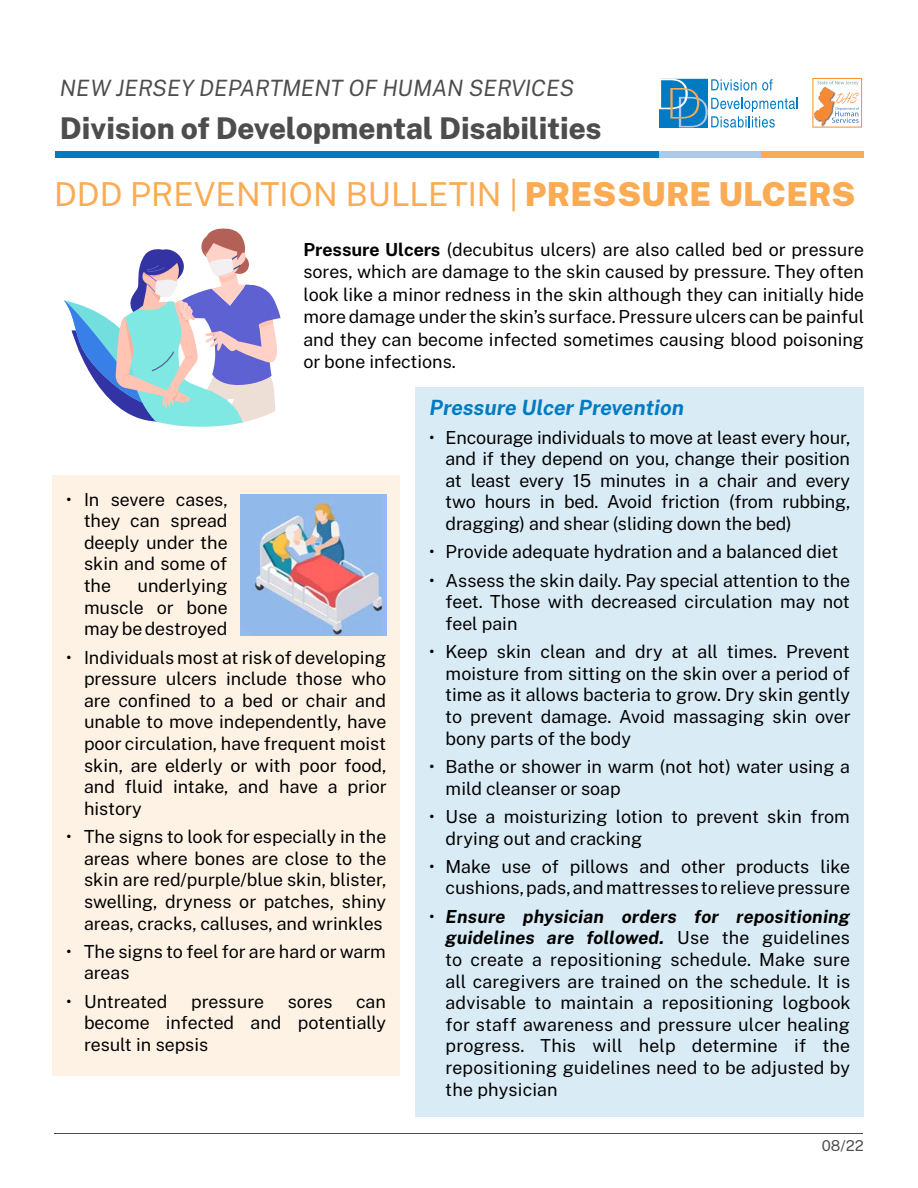
<style>
.page{position:relative;width:918px;height:1188px;background:#fff}
.page>*{position:absolute;margin:0;border:0;box-sizing:border-box;transform-origin:0 0}
.Bulletin_title{font:33px "Public Sans";color:#faab53}
.t1{font:800 30px "Public Sans";color:#4d4d4d}
.t2{font:italic 22.5px "Public Sans";color:#4d4d4d}
.Callout_box_title{font:italic 700 21px "Public Sans";color:#007ac2}
.Bullets{font:18px/21.6px "Public Sans";color:#000;text-align:justify}
.Body_text{font:18px/22.5px "Public Sans";letter-spacing:-.005em;color:#000;text-align:justify}
.s1{font-weight:900}
.s2{font-weight:700}
.s3{font-weight:700;font-style:italic}
</style>
<div class="page">
<svg style="left:659px;top:79px;width:139px;height:49px"></svg>
<div style="left:812px;top:78px;width:50px;height:50px;border:1px solid #f79227"></div>
<img style="left:813px;top:86px;width:12px;height:40px">
<svg style="left:814px;top:81px;width:45px;height:44px"></svg>
<hr style="left:55px;top:1133px;width:808px;height:1px;background:#4d4d4d">
<div style="left:56px;top:151px;width:603px;height:7px;background:#007ac2"></div>
<div style="left:659px;top:151px;width:102px;height:7px;background:#adc8e9"></div>
<div style="left:761px;top:151px;width:103px;height:7px;background:#faab53"></div>
<div style="left:416px;top:387px;width:448px;height:730px;background:#d9ebf5"></div>
<div style="left:52px;top:475px;width:348px;height:601px;background:#fef2e5"></div>
<img style="left:241px;top:495px;width:145px;height:141px">
<svg style="left:64px;top:228px;width:217px;height:199px"></svg>
<p class="t2" style="left:60px;top:71px;width:516px">NEW JERSEY DEPARTMENT OF HUMAN SERVICES</p>
<h2 class="t1" style="left:60px;top:104px;width:543px">Division of Developmental Disabilities</h2>
<p class="Bulletin_title" style="left:54px;top:169px;width:803px">DDD PREVENTION BULLETIN | <span class="s1">PRESSURE ULCERS</span></p>
<p class="Body_text" style="left:303px;top:237px;width:562px"><span class="s2">Pressure Ulcers</span> (decubitus ulcers) are also called bed or pressure sores, which are damage to the skin caused by pressure. They often look like a minor redness in the skin although they can initially hide more damage under the skin’s surface. Pressure ulcers can be painful and they can become infected sometimes causing blood poisoning or bone infections.</p>
<p class="Callout_box_title" style="left:430px;top:391px;width:256px">Pressure Ulcer Prevention</p>
<p class="Bullets" style="left:446px;top:425px;width:406px;text-indent:-16px">• Encourage individuals to move at least every hour, and if they depend on you, change their position at least every 15 minutes in a chair and every two hours in bed. Avoid friction (from rubbing, dragging) and shear (sliding down the bed)</p>
<p class="Bullets" style="left:429px;top:540px;width:411px">• Provide adequate hydration and a balanced diet</p>
<p class="Bullets" style="left:446px;top:568px;width:406px;text-indent:-16px">• Assess the skin daily. Pay special attention to the feet. Those with decreased circulation may not feel pain</p>
<p class="Bullets" style="left:446px;top:640px;width:406px;text-indent:-16px">• Keep skin clean and dry at all times. Prevent moisture from sitting on the skin over a period of time as it allows bacteria to grow. Dry skin gently to prevent damage. Avoid massaging skin over bony parts of the body</p>
<p class="Bullets" style="left:446px;top:755px;width:406px;text-indent:-16px">• Bathe or shower in warm (not hot) water using a mild cleanser or soap</p>
<p class="Bullets" style="left:446px;top:805px;width:406px;text-indent:-16px">• Use a moisturizing lotion to prevent skin from drying out and cracking</p>
<p class="Bullets" style="left:429px;top:855px;width:423px;text-align:right">• Make use of pillows and other products like cushions, pads, and mattresses to relieve pressure</p>
<p class="Bullets" style="left:446px;top:905px;width:407px;text-indent:-16px">• <span class="s3">Ensure physician orders for repositioning guidelines are followed.</span> Use the guidelines to create a repositioning schedule. Make sure all caregivers are trained on the schedule. It is advisable to maintain a repositioning logbook for staff awareness and pressure ulcer healing progress. This will help determine if the repositioning guidelines need to be adjusted by the physician</p>
<p class="Bullets" style="left:84px;top:487px;width:145px;text-indent:-18px">• In severe cases, they can spread deeply under the skin and some of the</p>
<p class="Bullets" style="left:84px;top:574px;width:145px;text-indent:53px">underlying muscle or bone may be destroyed</p>
<p class="Bullets" style="left:84px;top:645px;width:304px;text-indent:-18px">• Individuals most at risk of developing pressure ulcers include those who are confined to a bed or chair and unable to move independently, have poor circulation, have frequent moist skin, are elderly or with poor food, and fluid intake, and have a prior history</p>
<p class="Bullets" style="left:84px;top:825px;width:304px;text-indent:-18px">• The signs to look for especially in the areas where bones are close to the skin are red/purple/blue skin, blister, swelling, dryness or patches, shiny areas, cracks, calluses, and wrinkles</p>
<p class="Bullets" style="left:84px;top:940px;width:304px;text-indent:-18px">• The signs to feel for are hard or warm areas</p>
<p class="Bullets" style="left:66px;top:990px;width:103px">• Untreated</p>
<p class="Bullets" style="left:191px;top:990px;width:74px">pressure</p>
<p class="Bullets" style="left:288px;top:990px;width:47px">sores</p>
<p class="Bullets" style="left:84px;top:990px;width:304px;text-indent:272px">can become infected and potentially result in sepsis</p>
</div>
